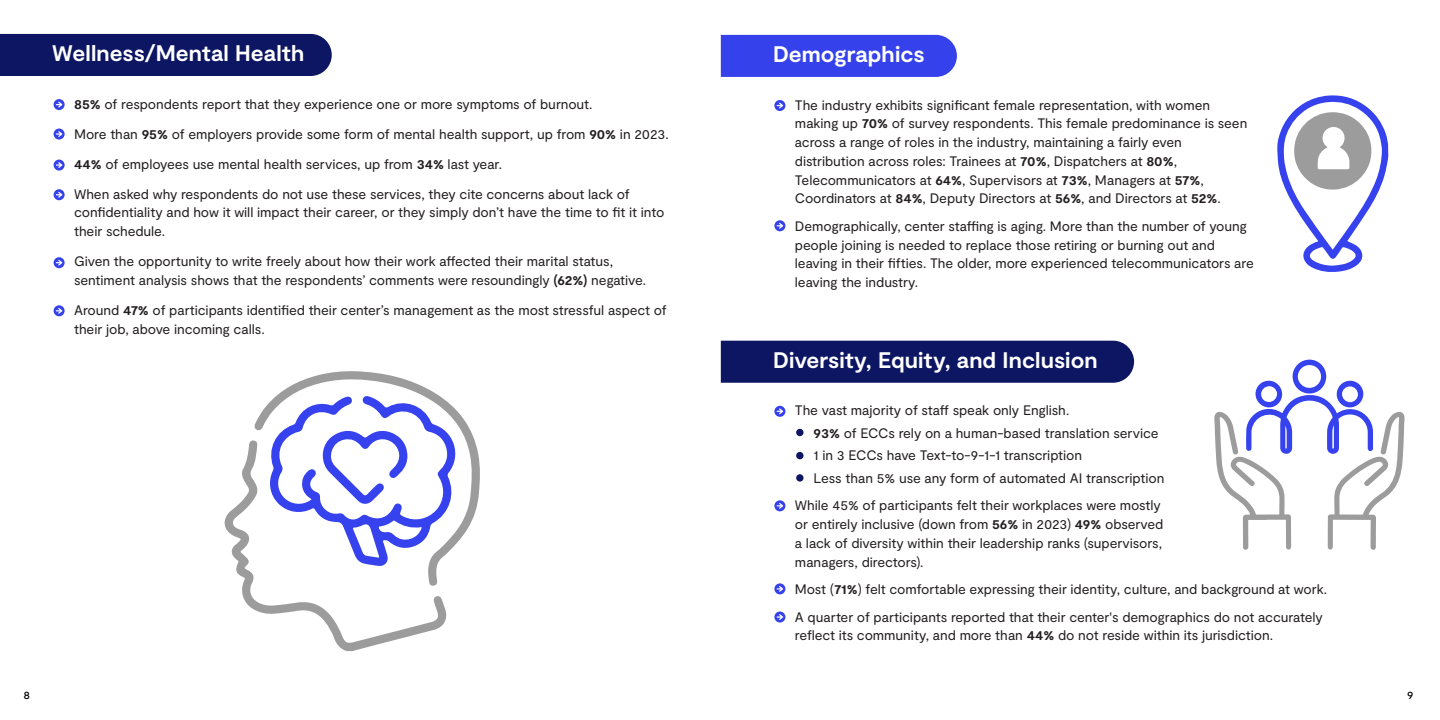
<style>
.page{position:relative;width:1440px;height:720px;background:#fff}
.page>*{position:absolute;margin:0;border:0;box-sizing:border-box;transform-origin:0 0}
.t1{font:700 22.5px "Moderat";color:#fff}
.t2{font:13.75px/18.8px "Moderat";letter-spacing:-.005em;color:#231f20}
.t3{font:500 11.25px "Moderat";color:#000}
.s1{font-weight:700}
</style>
<div class="page">
<div style="left:721px;top:341px;width:413px;height:42px;background:#0d1662"></div>
<div style="left:0;top:34px;width:332px;height:42px;background:#0d1662"></div>
<svg style="left:54px;top:99px;width:11px;height:11px"></svg>
<svg style="left:54px;top:129px;width:11px;height:11px"></svg>
<svg style="left:54px;top:160px;width:11px;height:11px"></svg>
<svg style="left:54px;top:257px;width:11px;height:11px"></svg>
<svg style="left:54px;top:189px;width:11px;height:11px"></svg>
<svg style="left:54px;top:305px;width:11px;height:11px"></svg>
<svg style="left:224px;top:440px;width:223px;height:211px"></svg>
<svg style="left:254px;top:371px;width:226px;height:215px"></svg>
<svg style="left:267px;top:396px;width:195px;height:171px"></svg>
<svg style="left:1214px;top:360px;width:191px;height:190px"></svg>
<div style="left:721px;top:35px;width:236px;height:42px;background:#3542eb"></div>
<svg style="left:774px;top:100px;width:11px;height:11px"></svg>
<svg style="left:774px;top:220px;width:11px;height:11px"></svg>
<svg style="left:1277px;top:95px;width:112px;height:177px"></svg>
<svg style="left:774px;top:406px;width:11px;height:11px"></svg>
<svg style="left:774px;top:500px;width:11px;height:11px"></svg>
<svg style="left:774px;top:612px;width:11px;height:11px"></svg>
<svg style="left:774px;top:583px;width:11px;height:11px"></svg>
<div style="left:796px;top:429px;width:8px;height:7px;background:#0d1662;border-radius:50%"></div>
<div style="left:796px;top:452px;width:8px;height:7px;background:#0d1662;border-radius:50%"></div>
<div style="left:796px;top:474px;width:8px;height:8px;background:#0d1662;border-radius:50%"></div>
<h1 class="t1" style="left:52px;top:40px;width:254px">Wellness/Mental Health</h1>
<p class="t2" style="left:74px;top:89px;width:596px;line-height:30px"><span class="s1">85%</span> of respondents report that they experience one or more symptoms of burnout.<br>More than <span class="s1">95%</span> of employers provide some form of mental health support, up from <span class="s1">90%</span> in 2023.<br><span class="s1">44%</span> of employees use mental health services, up from <span class="s1">34%</span> last year.<br>When asked why respondents do not use these services, they cite concerns about lack of</p>
<p class="t2" style="left:74px;top:204px;width:592px">confidentiality and how it will impact their career, or they simply don’t have the time to fit it into their schedule.</p>
<p class="t2" style="left:74px;top:252px;width:574px">Given the opportunity to write freely about how their work affected their marital status, sentiment analysis shows that the respondents’ comments were resoundingly <span class="s1">(62%)</span> negative.</p>
<p class="t2" style="left:74px;top:301px;width:594px">Around <span class="s1">47%</span> of participants identified their center’s management as the most stressful aspect of their job, above incoming calls.</p>
<h1 class="t1" style="left:773px;top:41px;width:153px">Demographics</h1>
<p class="t2" style="left:795px;top:96px;width:454px">The industry exhibits significant female representation, with women making up <span class="s1">70%</span> of survey respondents. This female predominance is seen across a range of roles in the industry, maintaining a fairly even distribution across roles: Trainees at <span class="s1">70%</span>, Dispatchers at <span class="s1">80%</span>, Telecommunicators at <span class="s1">64%</span>, Supervisors at <span class="s1">73%</span>, Managers at <span class="s1">57%</span>, Coordinators at <span class="s1">84%</span>, Deputy Directors at <span class="s1">56%</span>, and Directors at <span class="s1">52%</span>.</p>
<p class="t2" style="left:795px;top:217px;width:460px">Demographically, center staffing is aging. More than the number of young people joining is needed to replace those retiring or burning out and leaving in their fifties. The older, more experienced telecommunicators are leaving the industry.</p>
<h1 class="t1" style="left:773px;top:347px;width:326px">Diversity, Equity, and Inclusion</h1>
<p class="t2" style="left:814px;top:400px;width:352px;line-height:22.5px;text-indent:-19px">The vast majority of staff speak only English.<br><span class="s1">93%</span> of ECCs rely on a human-based translation service 1 in 3 ECCs have Text-to-9-1-1 transcription<br>Less than 5% use any form of automated AI transcription</p>
<p class="t2" style="left:795px;top:497px;width:370px">While 45% of participants felt their workplaces were mostly or entirely inclusive (down from <span class="s1">56%</span> in 2023) <span class="s1">49%</span> observed a lack of diversity within their leadership ranks (supervisors, managers, directors).</p>
<p class="t2" style="left:795px;top:576px;width:534px;line-height:27.5px">Most (<span class="s1">71%</span>) felt comfortable expressing their identity, culture, and background at work.<br>A quarter of participants reported that their center's demographics do not accurately</p>
<p class="t2" style="left:795px;top:627px;width:480px">reflect its community, and more than <span class="s1">44%</span> do not reside within its jurisdiction.</p>
<p class="t3" style="left:23px;top:687px;width:8px">8</p>
<p class="t3" style="left:1407px;top:687px;width:8px">9</p>
</div>
